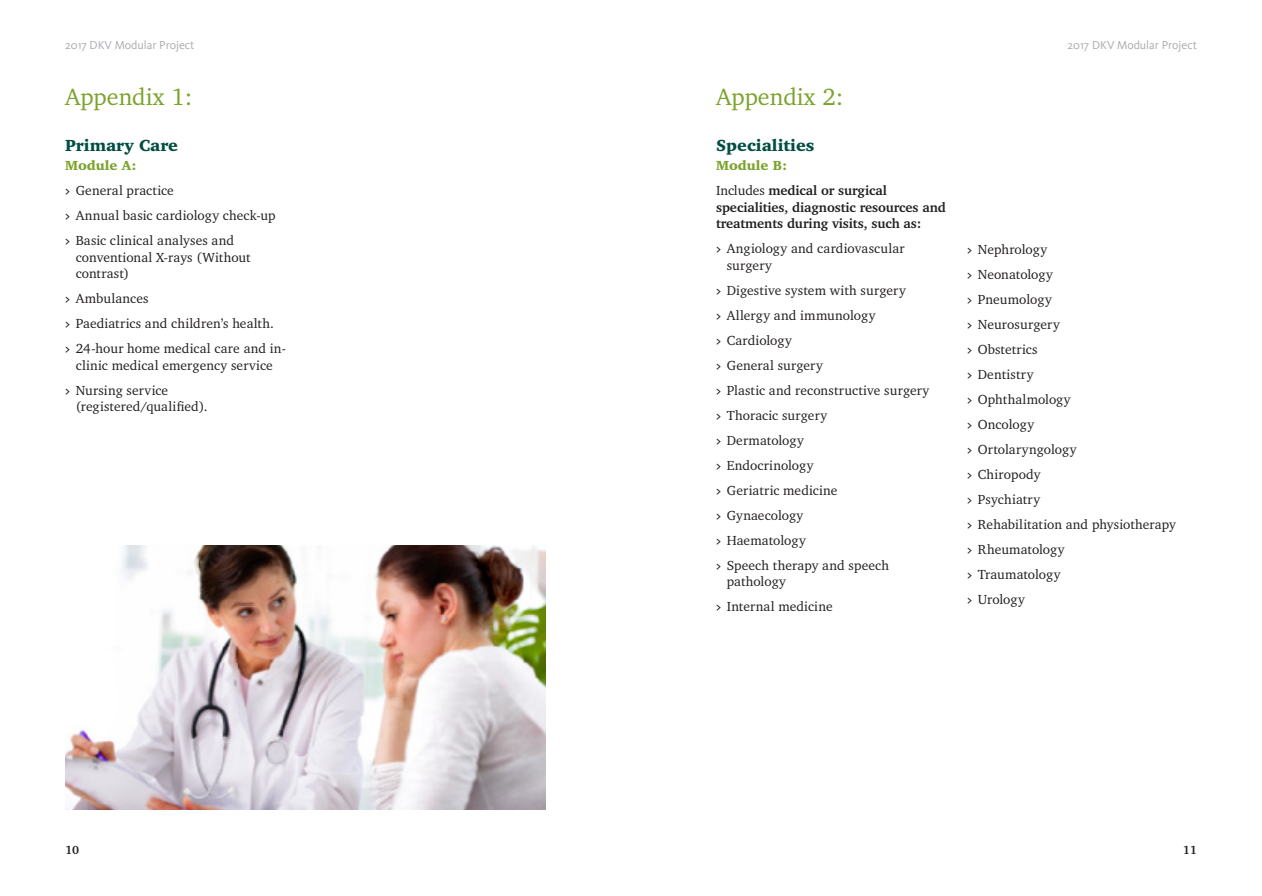
<style>
.page{position:relative;width:1262px;height:896px;background:#fff}
.page>*{position:absolute;margin:0;border:0;box-sizing:border-box;transform-origin:0 0}
.t1{font:24px "Charter IT Cby BT";color:#7ca32d}
.t2{font:900 16.5px "Charter IT Cby BT";color:#004d42}
.t3{font:13.5px/25px "Charter IT Cby BT";letter-spacing:.01em;color:#231f20}
.t4{font:700 13.5px/25px "Charter IT Cby BT";letter-spacing:-.005em;color:#231f20}
.t5{font:12px "Kievit";color:#a8a9ad}
.t6{font:700 12px "Charter IT Cby BT";color:#231f20}
.s1{font-weight:900;color:#7ca32d}
.s2{font-family:"Kievit Book SC"}
.s3{font-weight:400}
</style>
<div class="page">
<img style="left:65px;top:545px;width:480px;height:264px">
<p class="t5" style="left:65px;top:38px;width:131px">2017 DKV Modular Project</p>
<p class="t5" style="left:1067px;top:38px;width:131px">2017 DKV Modular Project</p>
<h1 class="t1" style="left:65px;top:82px;width:129px">Appendix 1:</h1>
<p class="t2" style="left:65px;top:135px;width:114px">Primary Care</p>
<p class="t3" style="left:65px;top:153px;width:212px"><span class="s1">Module A:<br></span><span class="s2">&gt;</span> General practice<br><span class="s2">&gt;</span> Annual basic cardiology check-up <span class="s2">&gt;</span> Basic clinical analyses and</p>
<p class="t3" style="left:76px;top:248px;width:176px;line-height:16.5px">conventional X-rays (Without contrast)</p>
<p class="t3" style="left:65px;top:286px;width:222px"><span class="s2">&gt;</span> Ambulances<br><span class="s2">&gt;</span> Paediatrics and children’s health.<br><span class="s2">&gt;</span> 24-hour home medical care and in-</p>
<p class="t3" style="left:65px;top:352px;width:209px;text-indent:11px">clinic medical emergency service <span class="s2">&gt;</span> Nursing service</p>
<p class="t3" style="left:76px;top:394px;width:133px">(registered/qualified).</p>
<p class="t6" style="left:65px;top:842px;width:15px">10</p>
<h1 class="t1" style="left:716px;top:82px;width:129px">Appendix 2:</h1>
<p class="t2" style="left:716px;top:135px;width:100px">Specialities</p>
<p class="t4" style="left:716px;top:153px;width:172px"><span class="s1">Module B:<br></span><span class="s3">Includes</span> medical or surgical</p>
<p class="t4" style="left:716px;top:198px;width:231px;line-height:16.5px">specialities, diagnostic resources and treatments during visits, such as:</p>
<p class="t3" style="left:726px;top:240px;width:179px;line-height:16.5px;text-indent:-11px"><span class="s2">&gt;</span> Angiology and cardiovascular surgery</p>
<p class="t3" style="left:716px;top:277px;width:215px"><span class="s2">&gt;</span> Digestive system with surgery<br><span class="s2">&gt;</span> Allergy and immunology<br><span class="s2">&gt;</span> Cardiology<br><span class="s2">&gt;</span> General surgery<br><span class="s2">&gt;</span> Plastic and reconstructive surgery <span class="s2">&gt;</span> Thoracic surgery<br><span class="s2">&gt;</span> Dermatology<br><span class="s2">&gt;</span> Endocrinology<br><span class="s2">&gt;</span> Geriatric medicine<br><span class="s2">&gt;</span> Gynaecology<br><span class="s2">&gt;</span> Haematology<br><span class="s2">&gt;</span> Speech therapy and speech</p>
<p class="t3" style="left:716px;top:569px;width:118px;text-indent:11px">pathology<br><span class="s2">&gt;</span> Internal medicine</p>
<p class="t3" style="left:966px;top:236px;width:210px"><span class="s2">&gt;</span> Nephrology<br><span class="s2">&gt;</span> Neonatology<br><span class="s2">&gt;</span> Pneumology<br><span class="s2">&gt;</span> Neurosurgery<br><span class="s2">&gt;</span> Obstetrics<br><span class="s2">&gt;</span> Dentistry<br><span class="s2">&gt;</span> Ophthalmology<br><span class="s2">&gt;</span> Oncology<br><span class="s2">&gt;</span> Ortolaryngology<br><span class="s2">&gt;</span> Chiropody<br><span class="s2">&gt;</span> Psychiatry<br><span class="s2">&gt;</span> Rehabilitation and physiotherapy <span class="s2">&gt;</span> Rheumatology<br><span class="s2">&gt;</span> Traumatology<br><span class="s2">&gt;</span> Urology</p>
<p class="t6" style="left:1182px;top:842px;width:15px">11</p>
</div>
